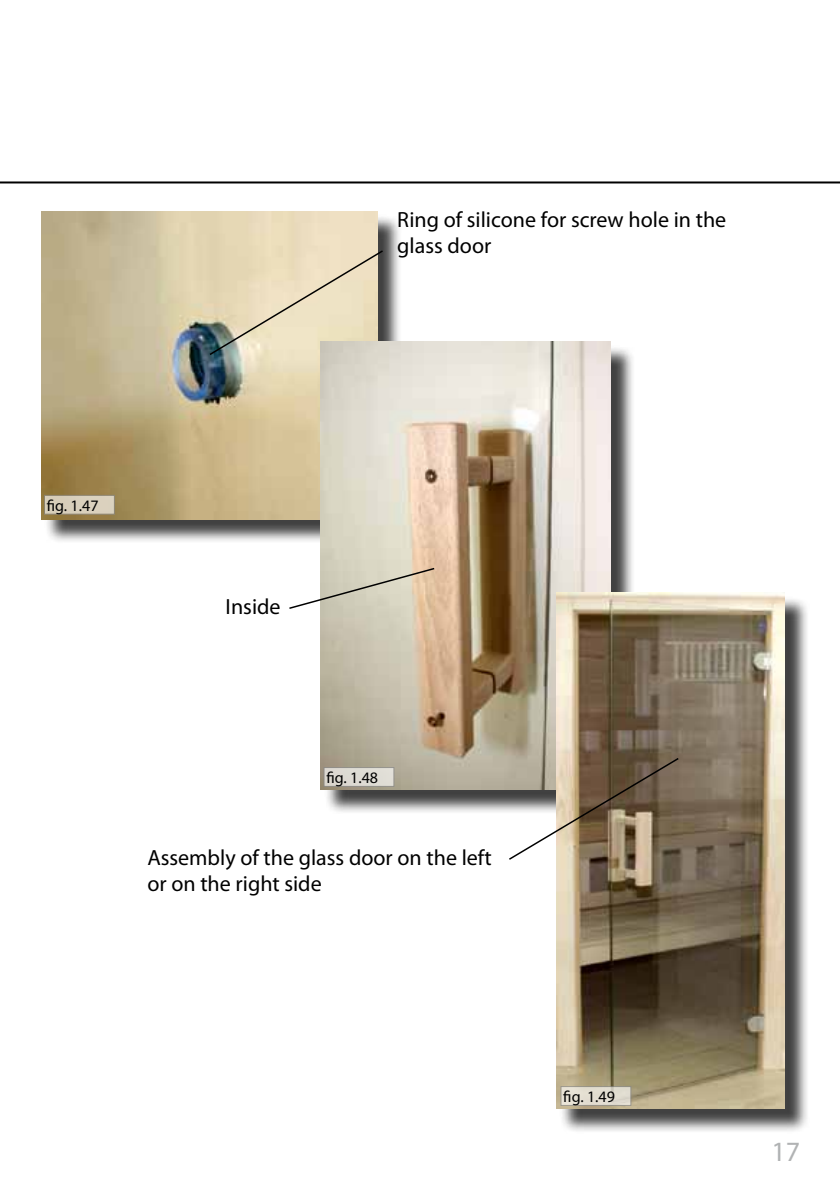
<style>
.page{position:relative;width:840px;height:1191px;background:#fff}
.page>*{position:absolute;margin:0;border:0;box-sizing:border-box;transform-origin:0 0}
.t1{font:28px "Myriad Pro";color:#b1b3b4}
.t2{font:22px/26.4px "Myriad Pro";color:#000}
.t3{font:16px "Myriad Pro";color:#000}
</style>
<div class="page">
<hr style="left:0;top:181px;width:839px;height:2px;background:#000">
<div style="left:44px;top:214px;width:358px;height:330px;background:#000;opacity:.75"></div>
<img style="left:41px;top:211px;width:336px;height:308px">
<div style="left:323px;top:345px;width:312px;height:469px;background:#000;opacity:.75"></div>
<img style="left:320px;top:342px;width:290px;height:447px">
<div style="left:44px;top:495px;width:71px;height:19px;background:#d9d0bc;border:1px solid #87888a"></div>
<svg style="left:208px;top:249px;width:176px;height:107px;background:#dcd2b6"></svg>
<svg style="left:289px;top:567px;width:147px;height:43px"></svg>
<div style="left:323px;top:767px;width:71px;height:20px;background:#dedbd4;border:1px solid #87888a"></div>
<div style="left:559px;top:595px;width:249px;height:538px;background:#000;opacity:.75"></div>
<img style="left:556px;top:592px;width:228px;height:516px">
<div style="left:560px;top:1086px;width:71px;height:20px;background:#e3ded1;border:1px solid #87888a"></div>
<svg style="left:507px;top:756px;width:173px;height:105px;background:#9a8c79"></svg>
<p class="t2" style="left:397px;top:206px;width:330px">Ring of silicone for screw hole in the glass door</p>
<p class="t3" style="left:47px;top:496px;width:53px">fig. 1.47</p>
<p class="t2" style="left:225px;top:593px;width:56px">Inside</p>
<p class="t3" style="left:326px;top:768px;width:53px">fig. 1.48</p>
<p class="t2" style="left:147px;top:844px;width:346px">Assembly of the glass door on the left or on the right side</p>
<p class="t3" style="left:563px;top:1087px;width:53px">fig. 1.49</p>
<p class="t1" style="left:771px;top:1134px;width:30px">17</p>
</div>
